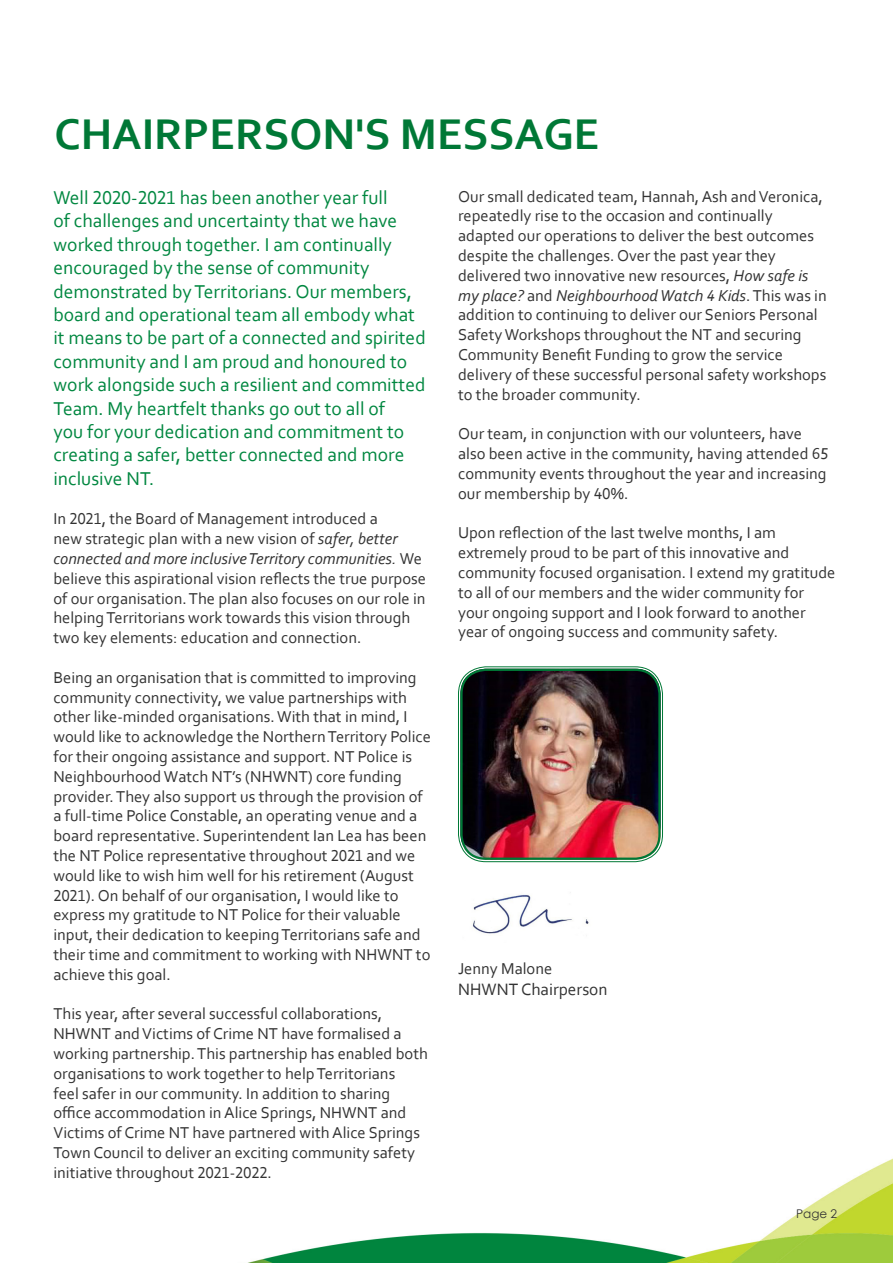
<style>
.page{position:relative;width:893px;height:1263px;background:#fff}
.page>*{position:absolute;margin:0;border:0;box-sizing:border-box;transform-origin:0 0}
.t1{font:700 45px "Corbel";color:#007836}
.t2{font:19.5px/23.4px "Corbel";color:#018740}
.t3{font:17.25px "Corbel";color:#333}
.t4{font:16.5px/19.8px "Corbel";color:#333}
.t5{font:12px "Century Gothic";color:#333}
.s1{font-style:italic}
</style>
<div class="page">
<img style="left:248px;top:1158px;width:645px;height:105px">
<img style="left:473px;top:894px;width:116px;height:40px">
<img style="left:460px;top:669px;width:201px;height:191px">
<div style="left:458px;top:666px;width:205px;height:196px;border:1px solid #007836;border-radius:27px"></div>
<div style="left:460px;top:669px;width:201px;height:191px;border:2px solid #007836;border-radius:24px"></div>
<p class="t1" style="left:55px;top:106px;width:546px">CHAIRPERSON'S MESSAGE</p>
<p class="t2" style="left:53px;top:185px;width:374px">Well 2020-2021 has been another year full<br>of challenges and uncertainty that we have worked through together. I am continually encouraged by the sense of community demonstrated by Territorians. Our members, board and operational team all embody what it means to be part of a connected and spirited community and I am proud and honoured to work alongside such a resilient and committed Team. My heartfelt thanks go out to all of<br>you for your dedication and commitment to creating a safer, better connected and more inclusive NT.</p>
<p class="t4" style="left:53px;top:509px;width:374px">In 2021, the Board of Management introduced a<br>new strategic plan with a new vision of <span class="s1">safer, better connected and more inclusive Territory communities.</span> We believe this aspirational vision reflects the true purpose of our organisation. The plan also focuses on our role in helping Territorians work towards this vision through two key elements: education and connection.</p>
<p class="t4" style="left:53px;top:667px;width:379px">Being an organisation that is committed to improving community connectivity, we value partnerships with other like-minded organisations. With that in mind, I would like to acknowledge the Northern Territory Police for their ongoing assistance and support. NT Police is Neighbourhood Watch NT’s (NHWNT) core funding provider. They also support us through the provision of a full-time Police Constable, an operating venue and a board representative. Superintendent Ian Lea has been the NT Police representative throughout 2021 and we would like to wish him well for his retirement (August 2021). On behalf of our organisation, I would like to express my gratitude to NT Police for their valuable input, their dedication to keeping Territorians safe and their time and commitment to working with NHWNT to achieve this goal.</p>
<p class="t4" style="left:53px;top:1004px;width:376px">This year, after several successful collaborations, NHWNT and Victims of Crime NT have formalised a working partnership. This partnership has enabled both organisations to work together to help Territorians<br>feel safer in our community. In addition to sharing office accommodation in Alice Springs, NHWNT and Victims of Crime NT have partnered with Alice Springs Town Council to deliver an exciting community safety initiative throughout 2021-2022.</p>
<p class="t4" style="left:458px;top:186px;width:370px">Our small dedicated team, Hannah, Ash and Veronica, repeatedly rise to the occasion and continually adapted our operations to deliver the best outcomes despite the challenges. Over the past year they delivered two innovative new resources, <span class="s1">How safe is my place?</span> and <span class="s1">Neighbourhood Watch 4 Kids</span>. This was in addition to continuing to deliver our Seniors Personal Safety Workshops throughout the NT and securing Community Benefit Funding to grow the service delivery of these successful personal safety workshops to the broader community.</p>
<p class="t4" style="left:458px;top:423px;width:372px">Our team, in conjunction with our volunteers, have also been active in the community, having attended 65 community events throughout the year and increasing our membership by 40%.</p>
<p class="t4" style="left:458px;top:522px;width:379px">Upon reflection of the last twelve months, I am extremely proud to be part of this innovative and community focused organisation. I extend my gratitude to all of our members and the wider community for your ongoing support and I look forward to another year of ongoing success and community safety.</p>
<p class="t4" style="left:458px;top:958px;width:96px">Jenny Malone</p>
<p class="t3" style="left:458px;top:978px;width:151px">NHWNT Chairperson</p>
<p class="t5" style="left:796px;top:1205px;width:43px">Page 2</p>
</div>
